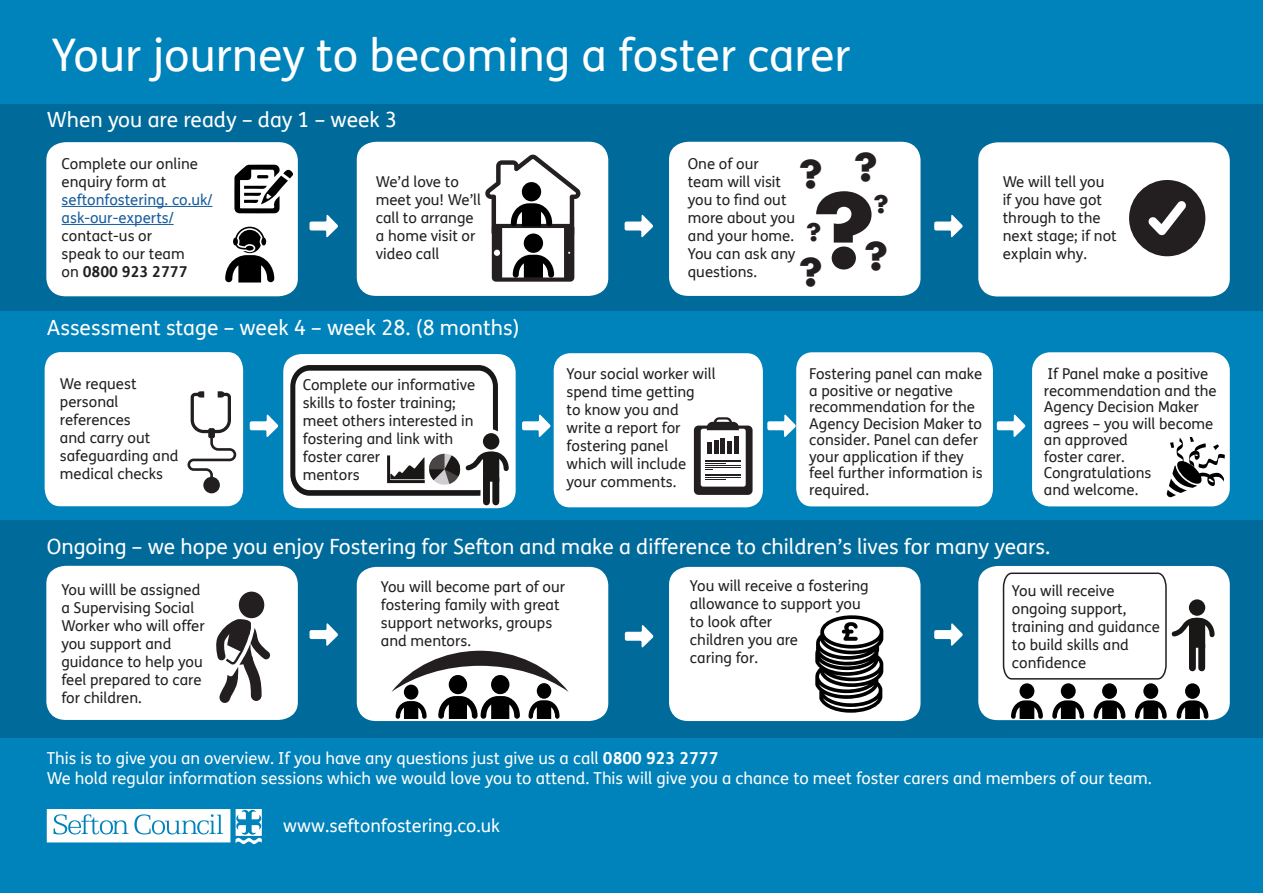
<style>
.page{position:relative;width:1263px;height:893px;background:#fff}
.page>*{position:absolute;margin:0;border:0;box-sizing:border-box;transform-origin:0 0}
.t1{font:700 98.4px "Futura";color:#231f20;scale:1.05 1}
.t2{font:45px "FS Me";color:#fff}
.t3{font:700 37.2px "Futura";color:#231f20;scale:1.05 1}
.t4{font:700 23.55px "Futura";color:#231f20;scale:1.05 1}
.t5{font:21px "FS Me";color:#fff}
.t6{font:18px "FS Me";color:#fff}
.t7{font:16.5px "FS Me";color:#fff}
.Body{font:15px/18px "FS Me";color:#231f20}
.s1{color:#175d9e}
.s2{font-weight:700}
</style>
<div class="page">
<div style="left:0;top:0;width:1262px;height:893px;background:#0082ba"></div>
<svg style="left:47px;top:809px;width:183px;height:33px;background:#deeef6"></svg>
<div style="left:154px;top:821px;width:9px;height:12px;background:#fff;border-radius:50%"></div>
<svg style="left:236px;top:809px;width:26px;height:35px"></svg>
<div style="left:0;top:104px;width:1263px;height:206px;background:#006b9a"></div>
<div style="left:0;top:520px;width:1263px;height:218px;background:#006b9a"></div>
<div style="left:46px;top:142px;width:252px;height:154px;background:#fff;border-radius:19px"></div>
<div style="left:46px;top:566px;width:252px;height:154px;background:#fff;border-radius:19px"></div>
<div style="left:357px;top:142px;width:251px;height:154px;background:#fff;border-radius:19px"></div>
<div style="left:357px;top:567px;width:251px;height:154px;background:#fff;border-radius:19px"></div>
<div style="left:283px;top:354px;width:233px;height:154px;background:#fff;border-radius:18px"></div>
<div style="left:669px;top:142px;width:251px;height:154px;background:#fff;border-radius:19px"></div>
<div style="left:554px;top:353px;width:209px;height:154px;background:#fff;border-radius:17px"></div>
<div style="left:669px;top:567px;width:251px;height:154px;background:#fff;border-radius:19px"></div>
<div style="left:978px;top:142px;width:252px;height:154px;background:#fff;border-radius:19px"></div>
<div style="left:1032px;top:352px;width:198px;height:154px;background:#fff;border-radius:18px"></div>
<div style="left:978px;top:566px;width:252px;height:154px;background:#fff;border-radius:19px"></div>
<svg style="left:309px;top:215px;width:29px;height:22px"></svg>
<svg style="left:250px;top:415px;width:28px;height:22px"></svg>
<svg style="left:309px;top:623px;width:29px;height:23px"></svg>
<svg style="left:625px;top:215px;width:28px;height:22px"></svg>
<svg style="left:522px;top:415px;width:28px;height:22px"></svg>
<svg style="left:934px;top:215px;width:28px;height:22px"></svg>
<svg style="left:767px;top:352px;width:258px;height:154px"></svg>
<svg style="left:934px;top:623px;width:28px;height:23px"></svg>
<svg style="left:234px;top:165px;width:59px;height:48px"></svg>
<svg style="left:225px;top:227px;width:49px;height:55px"></svg>
<svg style="left:625px;top:625px;width:28px;height:22px"></svg>
<hr style="left:62px;top:206px;width:150px;height:1px;background:#175d9e">
<hr style="left:62px;top:224px;width:112px;height:1px;background:#175d9e">
<svg style="left:485px;top:154px;width:96px;height:128px"></svg>
<div style="left:1129px;top:180px;width:76px;height:76px;background:#231f20;border-radius:50%"></div>
<svg style="left:1148px;top:201px;width:38px;height:34px"></svg>
<div style="left:694px;top:426px;width:58px;height:69px;background:#231f20;border-radius:5px"></div>
<div style="left:701px;top:429px;width:45px;height:58px;background:#fff;border-radius:2px"></div>
<svg style="left:707px;top:417px;width:32px;height:13px"></svg>
<hr style="left:705px;top:460px;width:36px;height:1px;background:#231f20">
<hr style="left:705px;top:461px;width:36px;height:1px;background:#231f20">
<hr style="left:705px;top:465px;width:36px;height:1px;background:#231f20">
<hr style="left:705px;top:467px;width:36px;height:1px;background:#231f20">
<svg style="left:705px;top:463px;width:21px;height:7px"></svg>
<hr style="left:705px;top:474px;width:36px;height:1px;background:#231f20">
<hr style="left:705px;top:476px;width:36px;height:1px;background:#231f20">
<svg style="left:705px;top:477px;width:36px;height:3px"></svg>
<div style="left:707px;top:442px;width:5px;height:12px;background:#231f20"></div>
<hr style="left:714px;top:440px;width:4px;height:14px;background:#231f20">
<div style="left:727px;top:441px;width:5px;height:13px;background:#231f20"></div>
<hr style="left:721px;top:438px;width:4px;height:16px;background:#231f20">
<hr style="left:734px;top:436px;width:4px;height:18px;background:#231f20">
<div style="left:1102px;top:683px;width:15px;height:16px;background:#000001;border-radius:50%"></div>
<svg style="left:1093px;top:700px;width:32px;height:19px"></svg>
<div style="left:1061px;top:683px;width:15px;height:16px;background:#000001;border-radius:50%"></div>
<svg style="left:1052px;top:700px;width:32px;height:19px"></svg>
<div style="left:1019px;top:683px;width:15px;height:16px;background:#000001;border-radius:50%"></div>
<svg style="left:1011px;top:700px;width:32px;height:19px"></svg>
<div style="left:1143px;top:683px;width:15px;height:16px;background:#000001;border-radius:50%"></div>
<svg style="left:1135px;top:700px;width:32px;height:19px"></svg>
<div style="left:1185px;top:683px;width:15px;height:16px;background:#000001;border-radius:50%"></div>
<svg style="left:1176px;top:700px;width:32px;height:19px"></svg>
<div style="left:239px;top:592px;width:25px;height:26px;background:#231f20;border-radius:50%"></div>
<svg style="left:216px;top:619px;width:54px;height:84px"></svg>
<svg style="left:1002px;top:572px;width:213px;height:108px"></svg>
<div style="left:492px;top:478px;width:7px;height:24px;background:#1a1717"></div>
<div style="left:483px;top:478px;width:7px;height:24px;background:#1a1717"></div>
<svg style="left:290px;top:365px;width:225px;height:131px"></svg>
<svg style="left:391px;top:651px;width:178px;height:68px"></svg>
<svg style="left:815px;top:615px;width:68px;height:98px"></svg>
<div style="left:45px;top:352px;width:198px;height:154px;background:#fff"></div>
<div style="left:208px;top:428px;width:7px;height:10px;background:#231f20;border-radius:2px"></div>
<svg style="left:1166px;top:437px;width:59px;height:60px"></svg>
<p class="t2" style="left:52px;top:25px;width:800px">Your journey to becoming a foster carer</p>
<p class="t5" style="left:47px;top:105px;width:352px">When you are ready – day 1 – week 3</p>
<p class="Body" style="left:62px;top:155px;width:152px">Complete our online enquiry form at <span class="s1">seftonfostering. co.uk/ ask-our-experts/ </span>contact-us or<br>speak to our team<br>on <span class="s2">0800 923 2777</span></p>
<p class="Body" style="left:376px;top:173px;width:107px">We’d love to meet you! We’ll call to arrange a home visit or video call</p>
<p class="t5" style="left:47px;top:313px;width:474px">Assessment stage – week 4 – week 28. (8 months)</p>
<p class="t3" style="left:799px;top:147px;width:25px">?</p>
<p class="t3" style="left:854px;top:140px;width:25px">?</p>
<p class="Body" style="left:688px;top:155px;width:109px">One of our team will visit you to find out more about you and your home.<br>You can ask any questions.</p>
<p class="t1" style="left:812px;top:159px;width:62px">?</p>
<p class="t4" style="left:873px;top:187px;width:16px">?</p>
<p class="t4" style="left:806px;top:215px;width:16px">?</p>
<p class="t3" style="left:864px;top:229px;width:25px">?</p>
<p class="t3" style="left:799px;top:245px;width:25px">?</p>
<p class="Body" style="left:1003px;top:173px;width:115px">We will tell you if you have got through to the next stage; if not explain why.</p>
<p class="Body" style="left:60px;top:375px;width:120px">We request personal references<br>and carry out safeguarding and medical checks</p>
<p class="Body" style="left:303px;top:375px;width:174px">Complete our informative skills to foster training; meet others interested in fostering and link with foster carer<br>mentors</p>
<p class="Body" style="left:567px;top:364px;width:150px">Your social worker will spend time getting<br>to know you and write a report for fostering panel<br>which will include your comments.</p>
<p class="Body" style="left:809px;top:365px;width:175px;line-height:16.5px">Fostering panel can make a positive or negative recommendation for the<br>Agency Decision Maker to consider. Panel can defer your application if they feel further information is required.</p>
<p class="Body" style="left:1044px;top:365px;width:174px;line-height:16.5px">If Panel make a positive recommendation and the<br>Agency Decision Maker agrees – you will become an approved<br>foster carer.<br>Congratulations<br>and welcome.</p>
<p class="t5" style="left:47px;top:532px;width:1005px">Ongoing – we hope you enjoy Fostering for Sefton and make a difference to children’s lives for many years.</p>
<p class="Body" style="left:61px;top:580px;width:145px">You willl be assigned a Supervising Social<br>Worker who will offer you support and guidance to help you feel prepared to care for children.</p>
<p class="Body" style="left:381px;top:577px;width:186px">You will become part of our fostering family with great support networks, groups and mentors.</p>
<p class="Body" style="left:690px;top:576px;width:180px">You will receive a fostering allowance to support you to look after<br>children you are<br>caring for.</p>
<p class="Body" style="left:1012px;top:581px;width:150px">You will receive ongoing support, training and guidance to build skills and confidence</p>
<p class="t7" style="left:47px;top:747px;width:673px">This is to give you an overview. If you have any questions just give us a call <span class="s2">0800 923 2777</span></p>
<p class="t7" style="left:47px;top:767px;width:1106px">We hold regular information sessions which we would love you to attend. This will give you a chance to meet foster carers and members of our team.</p>
<p class="t6" style="left:283px;top:813px;width:218px">www.seftonfostering.co.uk</p>
</div>
